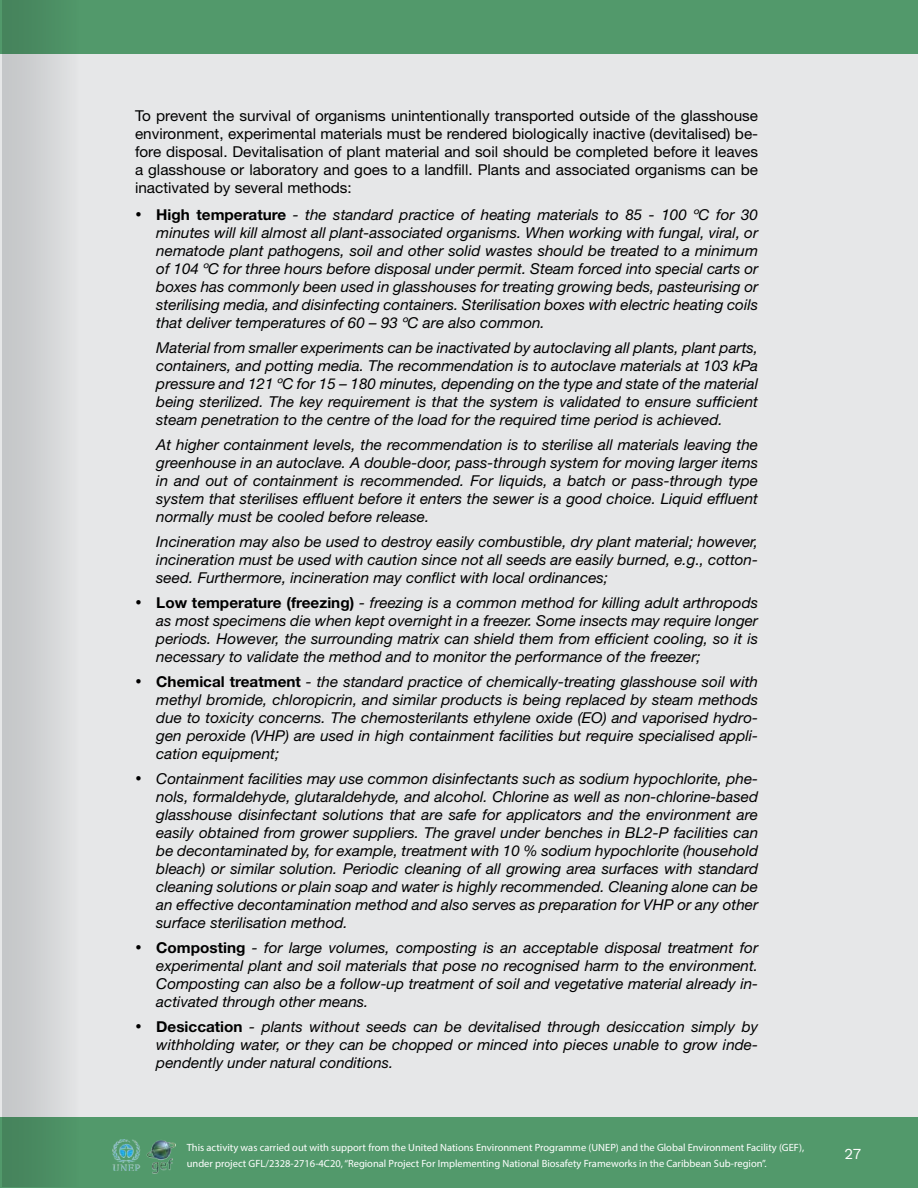
<style>
.page{position:relative;width:918px;height:1188px;background:#fff}
.page>*{position:absolute;margin:0;border:0;box-sizing:border-box;transform-origin:0 0}
.t1{font:italic 15px/18px "Helvetica Neue LT Std";color:#000;text-align:justify}
.t2{font:15px/18px "Helvetica Neue LT Std";color:#000;text-align:justify}
.t3{font:15px "Work Sans";color:#fff}
.t4{font:10.5px/16.5px "Myriad Pro";color:#fff}
.s1{font-weight:700;font-style:normal}
</style>
<div class="page">
<div style="left:0;top:54px;width:918px;height:1063px;background:#e6e7e8"></div>
<div style="left:0;top:0;width:918px;height:54px;background:#52996b"></div>
<hr style="left:0;top:1117px;width:3px;height:71px;background:#52996b">
<div style="left:2px;top:1117px;width:916px;height:71px;background:#52996b"></div>
<img style="left:112px;top:1140px;width:35px;height:31px">
<img style="left:147px;top:1140px;width:28px;height:33px">
<p class="t2" style="left:135px;top:106px;width:625px">To prevent the survival of organisms unintentionally transported outside of the glasshouse environment, experimental materials must be rendered biologically inactive (devitalised) be&shy;fore disposal. Devitalisation of plant material and soil should be completed before it leaves a glasshouse or laboratory and goes to a landfill. Plants and associated organisms can be inactivated by several methods:</p>
<p class="t1" style="left:156px;top:205px;width:603px;text-indent:-21px">• <span class="s1">High temperature</span> - the standard practice of heating materials to 85 - 100 ºC for 30 minutes will kill almost all plant-associated organisms. When working with fungal, viral, or nematode plant pathogens, soil and other solid wastes should be treated to a minimum of 104 ºC for three hours before disposal under permit. Steam forced into special carts or boxes has commonly been used in glasshouses for treating growing beds, pasteurising or sterilising media, and disinfecting containers. Sterilisation boxes with electric heating coils that deliver temperatures of 60 – 93 ºC are also common.</p>
<p class="t1" style="left:156px;top:338px;width:603px">Material from smaller experiments can be inactivated by autoclaving all plants, plant parts, containers, and potting media. The recommendation is to autoclave materials at 103 kPa pressure and 121 ºC for 15 – 180 minutes, depending on the type and state of the material being sterilized. The key requirement is that the system is validated to ensure sufficient steam penetration to the centre of the load for the required time period is achieved.</p>
<p class="t1" style="left:156px;top:435px;width:603px">At higher containment levels, the recommendation is to sterilise all materials leaving the greenhouse in an autoclave. A double-door, pass-through system for moving larger items in and out of containment is recommended. For liquids, a batch or pass-through type system that sterilises effluent before it enters the sewer is a good choice. Liquid effluent normally must be cooled before release.</p>
<p class="t1" style="left:156px;top:532px;width:603px">Incineration may also be used to destroy easily combustible, dry plant material; however, incineration must be used with caution since not all seeds are easily burned, e.g., cotton&shy;seed. Furthermore, incineration may conflict with local ordinances;</p>
<p class="t1" style="left:156px;top:593px;width:603px;text-indent:-21px">• <span class="s1">Low temperature (freezing)</span> - freezing is a common method for killing adult arthropods as most specimens die when kept overnight in a freezer. Some insects may require longer periods. However, the surrounding matrix can shield them from efficient cooling, so it is necessary to validate the method and to monitor the performance of the freezer;</p>
<p class="t1" style="left:156px;top:672px;width:603px;text-indent:-21px">• <span class="s1">Chemical treatment</span> - the standard practice of chemically-treating glasshouse soil with methyl bromide, chloropicrin, and similar products is being replaced by steam methods due to toxicity concerns. The chemosterilants ethylene oxide (EO) and vaporised hydro&shy;gen peroxide (VHP) are used in high containment facilities but require specialised appli&shy;cation equipment;</p>
<p class="t1" style="left:156px;top:769px;width:603px;text-indent:-21px">• Containment facilities may use common disinfectants such as sodium hypochlorite, phe&shy;nols, formaldehyde, glutaraldehyde, and alcohol. Chlorine as well as non-chlorine-based glasshouse disinfectant solutions that are safe for applicators and the environment are easily obtained from grower suppliers. The gravel under benches in BL2-P facilities can be decontaminated by, for example, treatment with 10 % sodium hypochlorite (household bleach) or similar solution. Periodic cleaning of all growing area surfaces with standard cleaning solutions or plain soap and water is highly recommended. Cleaning alone can be an effective decontamination method and also serves as preparation for VHP or any other surface sterilisation method.</p>
<p class="t1" style="left:156px;top:938px;width:603px;text-indent:-21px">• <span class="s1">Composting</span> - for large volumes, composting is an acceptable disposal treatment for experimental plant and soil materials that pose no recognised harm to the environment.<br>Composting can also be a follow-up treatment of soil and vegetative material already in&shy;activated through other means.</p>
<p class="t1" style="left:156px;top:1017px;width:603px;text-indent:-21px">• <span class="s1">Desiccation</span> - plants without seeds can be devitalised through desiccation simply by withholding water, or they can be chopped or minced into pieces unable to grow inde&shy;pendently under natural conditions.</p>
<p class="t4" style="left:187px;top:1139px;width:619px">This activity was carried out with support from the United Nations Environment Programme (UNEP) and the Global Environment Facility (GEF), under project GFL/2328-2716-4C20, “Regional Project For Implementing National Biosafety Frameworks in the Caribbean Sub-region”.</p>
<p class="t3" style="left:844px;top:1145px;width:18px">27</p>
</div>
